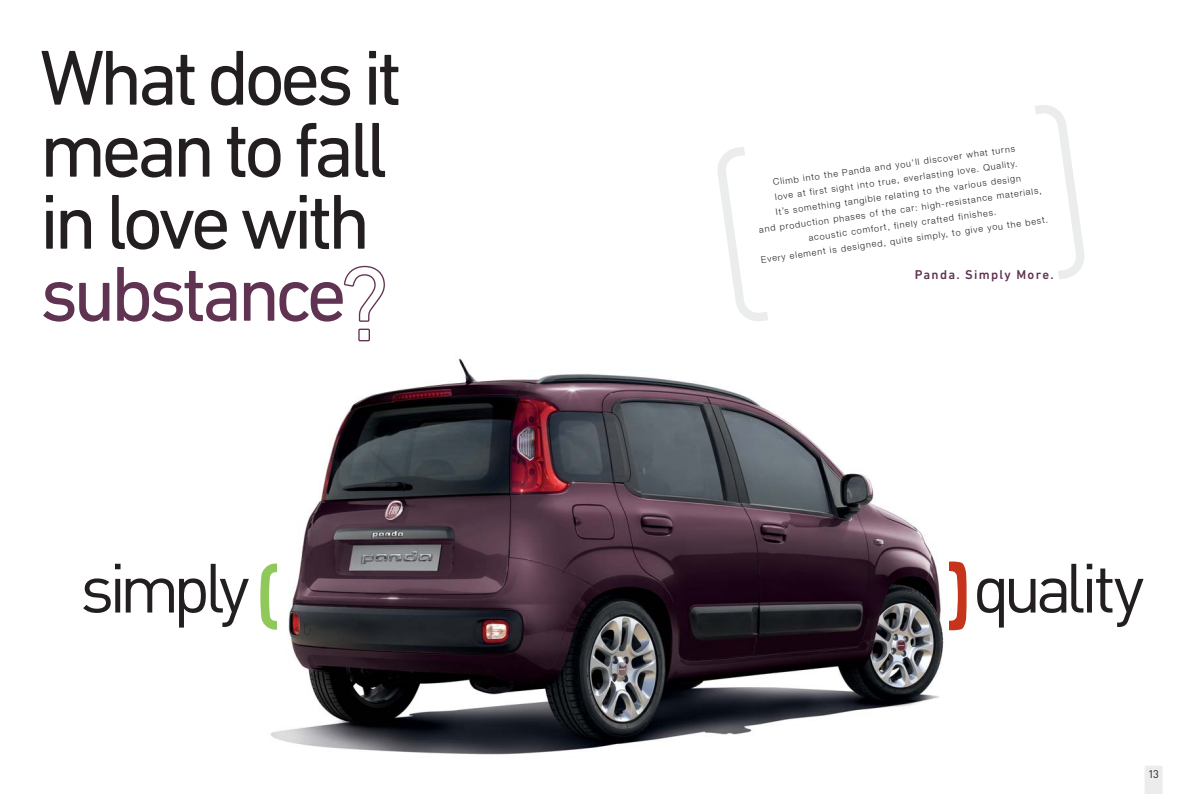
<style>
.page{position:relative;width:1191px;height:794px;background:#fff}
.page>*{position:absolute;margin:0;border:0;box-sizing:border-box;transform-origin:0 0}
.t1{font:79px/72px "DIN Next LT Pro";letter-spacing:-.065em;color:#231f20}
.t2{font:79px "DIN Next LT Pro";letter-spacing:-.065em;color:#603352}
.t3{font:68.4px "DIN";letter-spacing:-.08em;color:#231f20}
.t4{font:500 13px "DIN Next LT Pro";letter-spacing:.1em;color:#603352}
.t5{font:11px "DIN";color:#231f20}
.t6{font:300 9px/15px "Helvetica Neue LT Pro";color:#231f20;text-align:center}
</style>
<div class="page">
<svg style="left:1145px;top:766px;width:17px;height:28px"></svg>
<svg style="left:1035px;top:105px;width:50px;height:174px"></svg>
<img style="left:271px;top:328px;width:696px;height:427px">
<svg style="left:950px;top:561px;width:16px;height:69px"></svg>
<svg style="left:260px;top:562px;width:17px;height:69px"></svg>
<svg style="left:717px;top:147px;width:51px;height:174px"></svg>
<svg style="left:344px;top:265px;width:41px;height:57px"></svg>
<div style="left:358px;top:329px;width:12px;height:12px;border:1px solid #603352"></div>
<h1 class="t1" style="left:40px;top:50px;width:364px">What does it mean to fall in love with</h1>
<h1 class="t2" style="left:40px;top:264px;width:309px">substance</h1>
<p class="t6" style="left:749px;top:179px;width:291px;rotate:-8deg">Climb into the Panda and you’ll discover what turns<br>love at first sight into true, everlasting love. Quality.<br>It’s something tangible relating to the various design<br>and production phases of the car: high-resistance materials, acoustic comfort, finely crafted finishes.<br>Every element is designed, quite simply, to give you the best.</p>
<h3 class="t4" style="left:914px;top:270px;width:140px">Panda. Simply More.</h3>
<h2 class="t3" style="left:80px;top:564px;width:171px">simply</h2>
<h2 class="t3" style="left:972px;top:564px;width:173px">quality</h2>
<p class="t5" style="left:1148px;top:770px;width:12px">13</p>
</div>
